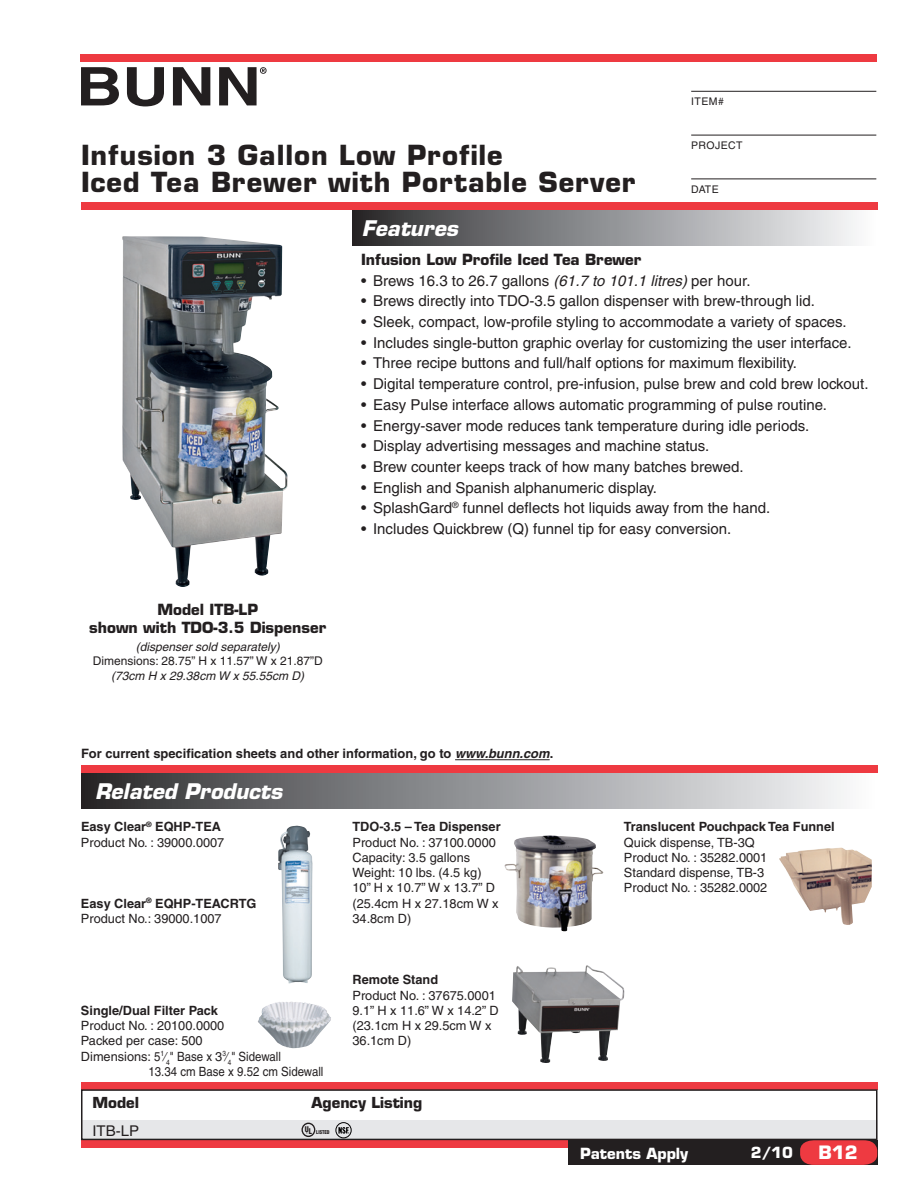
<style>
.page{position:relative;width:918px;height:1188px;background:#fff}
.page>*{position:absolute;margin:0;border:0;box-sizing:border-box;transform-origin:0 0}
.t1{font:700 27px/27px "Eurostile";letter-spacing:.035em;color:#231f20}
.t2{font:italic 700 21px "Eurostile";color:#fff}
.t3{font:700 18px "Eurostile";color:#fff}
.t4{font:15px "Helvetica";color:#231f20}
.t5{font:700 15px/18px "Eurostile";color:#231f20;text-align:center}
.t6{font:700 15px "Eurostile";color:#fff}
.t7{font:700 14.85px "Eurostile";color:#231f20}
.t8{font:14.85px "Helvetica";color:#231f20}
.t9{font:700 12.9px "Helvetica";color:#231f20}
.t10{font:12.75px/15.3px "Helvetica";color:#231f20}
.t11{font:700 12.75px/15.3px "Helvetica";color:#231f20}
.t12{font:12.75px "Helvetica";color:#231f20;scale:.9 1}
.t13{font:italic 12px "Helvetica";color:#231f20}
.t14{font:12px "Helvetica";color:#231f20}
.t15{font:10.5px "Helvetica";letter-spacing:.04em;color:#231f20}
.t16{font:900 condensed 5.1px "Helvetica";letter-spacing:-.01em;color:#231f20;scale:.95 1}
.s1{font-style:italic}
.s2{font-weight:700}
.s3{font-weight:400}
.s4{font-size:7.65px}
</style>
<div class="page">
<div style="left:81px;top:1140px;width:487px;height:8px;background:#ee3a41"></div>
<div style="left:568px;top:1140px;width:310px;height:25px;background:#231f20"></div>
<div style="left:352px;top:210px;width:526px;height:35px;background:linear-gradient(to right,#2c2c2f,#fcfdff)"></div>
<div style="left:81px;top:773px;width:797px;height:36px;background:linear-gradient(to right,#2c2c2f,#fcfeff)"></div>
<div style="left:81px;top:202px;width:797px;height:8px;background:#ee3a41"></div>
<svg style="left:81px;top:67px;width:38px;height:38px"></svg>
<svg style="left:127px;top:67px;width:37px;height:39px"></svg>
<svg style="left:173px;top:67px;width:37px;height:38px"></svg>
<svg style="left:219px;top:67px;width:48px;height:38px"></svg>
<div style="left:80px;top:54px;width:796px;height:8px;background:#ee3a41"></div>
<hr style="left:691px;top:91px;width:185px;height:1px;background:#231f20">
<hr style="left:691px;top:135px;width:185px;height:1px;background:#231f20">
<hr style="left:691px;top:179px;width:185px;height:1px;background:#231f20">
<div style="left:81px;top:766px;width:797px;height:7px;background:#ee3a41"></div>
<hr style="left:455px;top:759px;width:95px;height:1px;background:#231f20">
<svg style="left:800px;top:1140px;width:77px;height:25px;background:#df373e"></svg>
<div style="left:81px;top:1120px;width:797px;height:19px;background:#e6e7e9"></div>
<div style="left:81px;top:1083px;width:797px;height:7px;background:#ee3a41"></div>
<div style="left:81px;top:1089px;width:796px;height:51px;border:1px solid #231f20"></div>
<img style="left:278px;top:826px;width:35px;height:157px">
<img style="left:504px;top:835px;width:100px;height:96px">
<img style="left:258px;top:1001px;width:73px;height:47px">
<div style="left:336px;top:1122px;width:15px;height:16px;border:1px solid #000;border-radius:50%"></div>
<svg style="left:338px;top:1127px;width:11px;height:7px"></svg>
<img style="left:779px;top:847px;width:93px;height:78px">
<img style="left:122px;top:236px;width:166px;height:351px">
<img style="left:512px;top:965px;width:112px;height:98px">
<div style="left:302px;top:1123px;width:13px;height:14px;border:1px solid #231f20;border-radius:50%"></div>
<h1 class="t1" style="left:81px;top:142px;width:556px">Infusion 3 Gallon Low Profile<br>Iced Tea Brewer with Portable Server</h1>
<h2 class="t2" style="left:362px;top:215px;width:98px">Features</h2>
<p class="t15" style="left:691px;top:95px;width:34px">Item#</p>
<p class="t15" style="left:691px;top:139px;width:53px">Project</p>
<p class="t15" style="left:691px;top:183px;width:29px">Date</p>
<p class="t5" style="left:89px;top:601px;width:239px">Model ITB-LP<br>shown with TDO-3.5 Dispenser</p>
<p class="t13" style="left:136px;top:640px;width:145px">(dispenser sold separately)</p>
<p class="t14" style="left:93px;top:654px;width:232px">Dimensions: 28.75” H x 11.57” W x 21.87”D</p>
<p class="t13" style="left:111px;top:669px;width:194px">(73cm H x 29.38cm W x 55.55cm D)</p>
<p class="t5" style="left:361px;top:250px;width:282px">Infusion Low Profile Iced Tea Brewer</p>
<p class="t4" style="left:361px;top:272px;width:391px">• Brews 16.3 to 26.7 gallons <span class="s1">(61.7 to 101.1 litres)</span> per hour.</p>
<p class="t4" style="left:361px;top:292px;width:456px">• Brews directly into TDO-3.5 gallon dispenser with brew-through lid.</p>
<p class="t4" style="left:361px;top:313px;width:487px">• Sleek, compact, low-profile styling to accommodate a variety of spaces.</p>
<p class="t4" style="left:361px;top:334px;width:492px">• Includes single-button graphic overlay for customizing the user interface.</p>
<p class="t4" style="left:361px;top:355px;width:437px">• Three recipe buttons and full/half options for maximum flexibility.</p>
<p class="t4" style="left:361px;top:375px;width:509px">• Digital temperature control, pre-infusion, pulse brew and cold brew lockout.</p>
<p class="t4" style="left:361px;top:396px;width:467px">• Easy Pulse interface allows automatic programming of pulse routine.</p>
<p class="t4" style="left:361px;top:417px;width:450px">• Energy-saver mode reduces tank temperature during idle periods.</p>
<p class="t4" style="left:361px;top:437px;width:350px">• Display advertising messages and machine status.</p>
<p class="t4" style="left:361px;top:458px;width:384px">• Brew counter keeps track of how many batches brewed.</p>
<p class="t4" style="left:361px;top:479px;width:298px">• English and Spanish alphanumeric display.</p>
<p class="t4" style="left:361px;top:499px;width:411px">• SplashGard<sup>®</sup> funnel deflects hot liquids away from the hand.</p>
<p class="t4" style="left:361px;top:520px;width:372px">• Includes Quickbrew (Q) funnel tip for easy conversion.</p>
<p class="t9" style="left:81px;top:746px;width:474px">For current specification sheets and other information, go to <span class="s1">www.bunn.com</span>.</p>
<h2 class="t2" style="left:95px;top:778px;width:189px">Related Products</h2>
<p class="t10" style="left:81px;top:819px;width:145px"><span class="s2">Easy Clear</span><sup>®</sup> <span class="s2">EQHP-TEA<br></span>Product No. : 39000.0007</p>
<p class="t11" style="left:81px;top:895px;width:177px">Easy Clear<sup>®</sup> EQHP-TEACRTG<br><span class="s3">Product No.: 39000.1007</span></p>
<p class="t11" style="left:81px;top:1003px;width:138px">Single/Dual Filter Pack</p>
<p class="t10" style="left:81px;top:1018px;width:145px">Product No. : 20100.0000</p>
<p class="t10" style="left:81px;top:1033px;width:123px">Packed per case: 500</p>
<p class="t10" style="left:81px;top:1049px;width:201px">Dimensions: 5<sup>1</sup>⁄<sub>4</sub>" Base x 3<sup>3</sup>⁄<sub>4</sub>" Sidewall</p>
<p class="t12" style="left:148px;top:1064px;width:196px">13.34 cm Base x 9.52 cm Sidewall</p>
<p class="t11" style="left:352px;top:819px;width:150px">TDO-3.5 – Tea Dispenser</p>
<p class="t10" style="left:352px;top:834px;width:148px">Product No. : 37100.0000<br>Capacity: 3.5 gallons<br>Weight: 10 lbs. (4.5 kg)<br>10” H x 10.7” W x 13.7” D (25.4cm H x 27.18cm W x<br>34.8cm D)</p>
<p class="t11" style="left:352px;top:972px;width:87px">Remote Stand</p>
<p class="t10" style="left:352px;top:987px;width:148px">Product No. : 37675.0001<br>9.1” H x 11.6” W x 14.2” D (23.1cm H x 29.5cm W x<br>36.1cm D)</p>
<p class="t7" style="left:92px;top:1094px;width:48px">Model</p>
<p class="t7" style="left:312px;top:1094px;width:112px">Agency Listing</p>
<p class="t8" style="left:92px;top:1122px;width:48px">ITB-LP</p>
<p class="t16" style="left:305px;top:1129px;width:28px"><sup>U</sup><span class="s4">L</span> LISTED</p>
<p class="t11" style="left:624px;top:819px;width:212px">Translucent Pouchpack Tea Funnel</p>
<p class="t10" style="left:624px;top:834px;width:145px">Quick dispense, TB-3Q<br>Product No. : 35282.0001<br>Standard dispense, TB-3<br>Product No. : 35282.0002</p>
<p class="t6" style="left:580px;top:1144px;width:110px">Patents Apply</p>
<p class="t6" style="left:751px;top:1143px;width:43px">2/10</p>
<p class="t3" style="left:819px;top:1142px;width:41px">B12</p>
</div>
